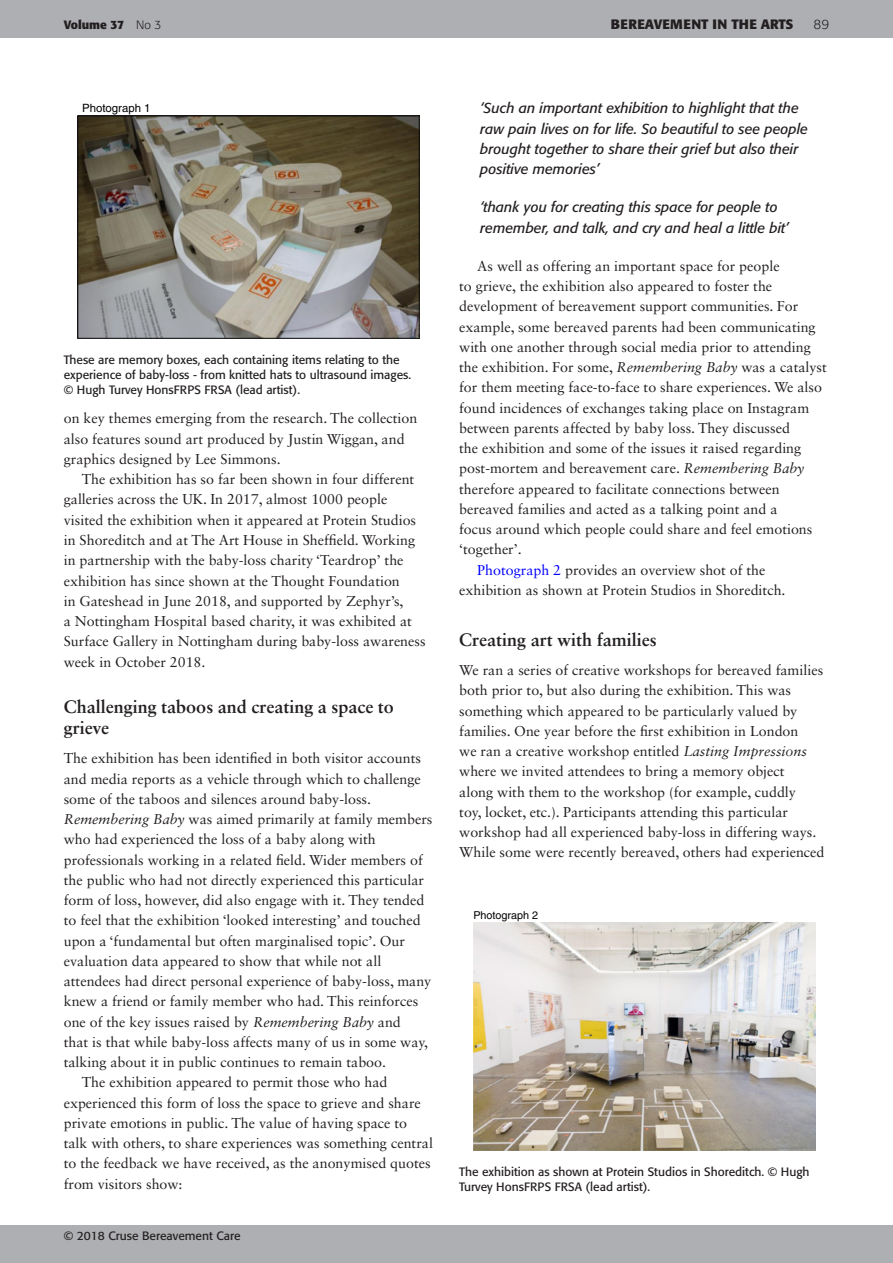
<style>
.page{position:relative;width:893px;height:1263px;background:#fff}
.page>*{position:absolute;margin:0;border:0;box-sizing:border-box;transform-origin:0 0}
.t1{font:700 18px/21px "Sabon LT Std";color:#231f20}
.t2{font:14.25px/20.2px "Sabon LT Std";color:#231f20}
.t3{font:italic 14.25px/20.2px "Formata";color:#231f20}
.t4{font:700 13.5px "Formata";letter-spacing:.01em;color:#231f20}
.t5{font:300 13.5px "Formata";color:#231f20}
.t6{font:12px/15px "Formata";color:#231f20}
.t7{font:700 12px "Formata";color:#231f20}
.t8{font:11.4px "Helvetica";color:#000}
.t9{font:10.8px "Helvetica";color:#000}
.s1{font-weight:300}
.s2{font-style:italic}
.s3{color:#00f}
</style>
<div class="page">
<img style="left:473px;top:922px;width:342px;height:228px">
<img style="left:78px;top:116px;width:342px;height:222px">
<div style="left:0;top:0;width:893px;height:38px;background:#aeafb3"></div>
<div style="left:0;top:1225px;width:893px;height:38px;background:#aeafb3"></div>
<p class="t7" style="left:64px;top:17px;width:99px">Volume 37 <span class="s1">No 3</span></p>
<p class="t4" style="left:611px;top:16px;width:184px">BEREAVEMENT IN THE ARTS</p>
<p class="t5" style="left:813px;top:17px;width:17px">89</p>
<p class="t8" style="left:82px;top:101px;width:70px">Photograph 1</p>
<p class="t6" style="left:64px;top:352px;width:349px">These are memory boxes, each containing items relating to the experience of baby-loss - from knitted hats to ultrasound images. © Hugh Turvey HonsFRPS FRSA (lead artist).</p>
<p class="t2" style="left:64px;top:408px;width:355px">on key themes emerging from the research. The collection also features sound art produced by Justin Wiggan, and graphics designed by Lee Simmons.</p>
<p class="t2" style="left:64px;top:469px;width:363px;text-indent:18px">The exhibition has so far been shown in four different galleries across the UK. In 2017, almost 1000 people visited the exhibition when it appeared at Protein Studios in Shoreditch and at The Art House in Sheffield. Working in partnership with the baby-loss charity ‘Teardrop’ the exhibition has since shown at the Thought Foundation<br>in Gateshead in June 2018, and supported by Zephyr’s,<br>a Nottingham Hospital based charity, it was exhibited at Surface Gallery in Nottingham during baby-loss awareness week in October 2018.</p>
<p class="t1" style="left:64px;top:696px;width:332px">Challenging taboos and creating a space to grieve</p>
<p class="t2" style="left:64px;top:748px;width:359px">The exhibition has been identified in both visitor accounts</p>
<p class="t2" style="left:64px;top:768px;width:359px">and media reports as a vehicle through which to challenge</p>
<p class="t2" style="left:64px;top:788px;width:309px">some of the taboos and silences around baby-loss.</p>
<p class="t2" style="left:64px;top:809px;width:370px"><span class="s2">Remembering Baby</span> was aimed primarily at family members</p>
<p class="t2" style="left:64px;top:829px;width:314px">who had experienced the loss of a baby along with</p>
<p class="t2" style="left:64px;top:849px;width:360px">professionals working in a related field. Wider members of</p>
<p class="t2" style="left:64px;top:869px;width:362px">the public who had not directly experienced this particular</p>
<p class="t2" style="left:64px;top:890px;width:362px">form of loss, however, did also engage with it. They tended</p>
<p class="t2" style="left:64px;top:910px;width:358px">to feel that the exhibition ‘looked interesting’ and touched</p>
<p class="t2" style="left:64px;top:930px;width:343px">upon a ‘fundamental but often marginalised topic’. Our</p>
<p class="t2" style="left:64px;top:950px;width:319px">evaluation data appeared to show that while not all</p>
<p class="t2" style="left:64px;top:971px;width:369px">attendees had direct personal experience of baby-loss, many</p>
<p class="t2" style="left:64px;top:991px;width:356px">knew a friend or family member who had. This reinforces</p>
<p class="t2" style="left:64px;top:1011px;width:339px">one of the key issues raised by <span class="s2">Remembering Baby</span> and</p>
<p class="t2" style="left:64px;top:1031px;width:366px">that is that while baby-loss affects many of us in some way,</p>
<p class="t2" style="left:64px;top:1052px;width:324px">talking about it in public continues to remain taboo.</p>
<p class="t2" style="left:82px;top:1072px;width:307px">The exhibition appeared to permit those who had</p>
<p class="t2" style="left:64px;top:1092px;width:359px">experienced this form of loss the space to grieve and share</p>
<p class="t2" style="left:64px;top:1112px;width:345px">private emotions in public. The value of having space to</p>
<p class="t2" style="left:64px;top:1133px;width:371px">talk with others, to share experiences was something central</p>
<p class="t2" style="left:64px;top:1153px;width:368px">to the feedback we have received, as the anonymised quotes</p>
<p class="t2" style="left:64px;top:1173px;width:120px">from visitors show:</p>
<p class="t6" style="left:64px;top:1228px;width:178px">© 2018 Cruse Bereavement Care</p>
<p class="t3" style="left:480px;top:98px;width:329px">‘Such an important exhibition to highlight that the raw pain lives on for life. So beautiful to see people brought together to share their grief but also their positive memories’</p>
<p class="t3" style="left:480px;top:197px;width:310px">‘thank you for creating this space for people to remember, and talk, and cry and heal a little bit’</p>
<p class="t2" style="left:477px;top:256px;width:304px">As well as offering an important space for people</p>
<p class="t2" style="left:459px;top:276px;width:315px">to grieve, the exhibition also appeared to foster the</p>
<p class="t2" style="left:459px;top:296px;width:341px">development of bereavement support communities. For</p>
<p class="t2" style="left:459px;top:316px;width:358px">example, some bereaved parents had been communicating</p>
<p class="t2" style="left:459px;top:337px;width:353px">with one another through social media prior to attending</p>
<p class="t2" style="left:459px;top:357px;width:369px">the exhibition. For some, <span class="s2">Remembering Baby</span> was a catalyst</p>
<p class="t2" style="left:459px;top:377px;width:364px">for them meeting face-to-face to share experiences. We also</p>
<p class="t2" style="left:459px;top:397px;width:351px">found incidences of exchanges taking place on Instagram</p>
<p class="t2" style="left:459px;top:418px;width:332px">between parents affected by baby loss. They discussed</p>
<p class="t2" style="left:459px;top:438px;width:344px">the exhibition and some of the issues it raised regarding</p>
<p class="t2" style="left:459px;top:458px;width:347px">post-mortem and bereavement care. <span class="s2">Remembering Baby</span></p>
<p class="t2" style="left:459px;top:478px;width:322px">therefore appeared to facilitate connections between</p>
<p class="t2" style="left:459px;top:499px;width:320px">bereaved families and acted as a talking point and a</p>
<p class="t2" style="left:459px;top:519px;width:355px">focus around which people could share and feel emotions</p>
<p class="t2" style="left:459px;top:539px;width:64px">‘together’.</p>
<p class="t2" style="left:477px;top:559px;width:290px"><span class="s3">Photograph 2</span> provides an overview shot of the</p>
<p class="t2" style="left:459px;top:580px;width:328px">exhibition as shown at Protein Studios in Shoreditch.</p>
<p class="t1" style="left:459px;top:629px;width:199px">Creating art with families</p>
<p class="t2" style="left:459px;top:660px;width:367px">We ran a series of creative workshops for bereaved families both prior to, but also during the exhibition. This was something which appeared to be particularly valued by families. One year before the first exhibition in London<br>we ran a creative workshop entitled <span class="s2">Lasting Impressions </span>where we invited attendees to bring a memory object<br>along with them to the workshop (for example, cuddly<br>toy, locket, etc.). Participants attending this particular workshop had all experienced baby-loss in differing ways.<br>While some were recently bereaved, others had experienced</p>
<p class="t9" style="left:473px;top:908px;width:66px">Photograph 2</p>
<p class="t6" style="left:459px;top:1164px;width:352px">The exhibition as shown at Protein Studios in Shoreditch. © Hugh<br>Turvey HonsFRPS FRSA (lead artist).</p>
</div>
